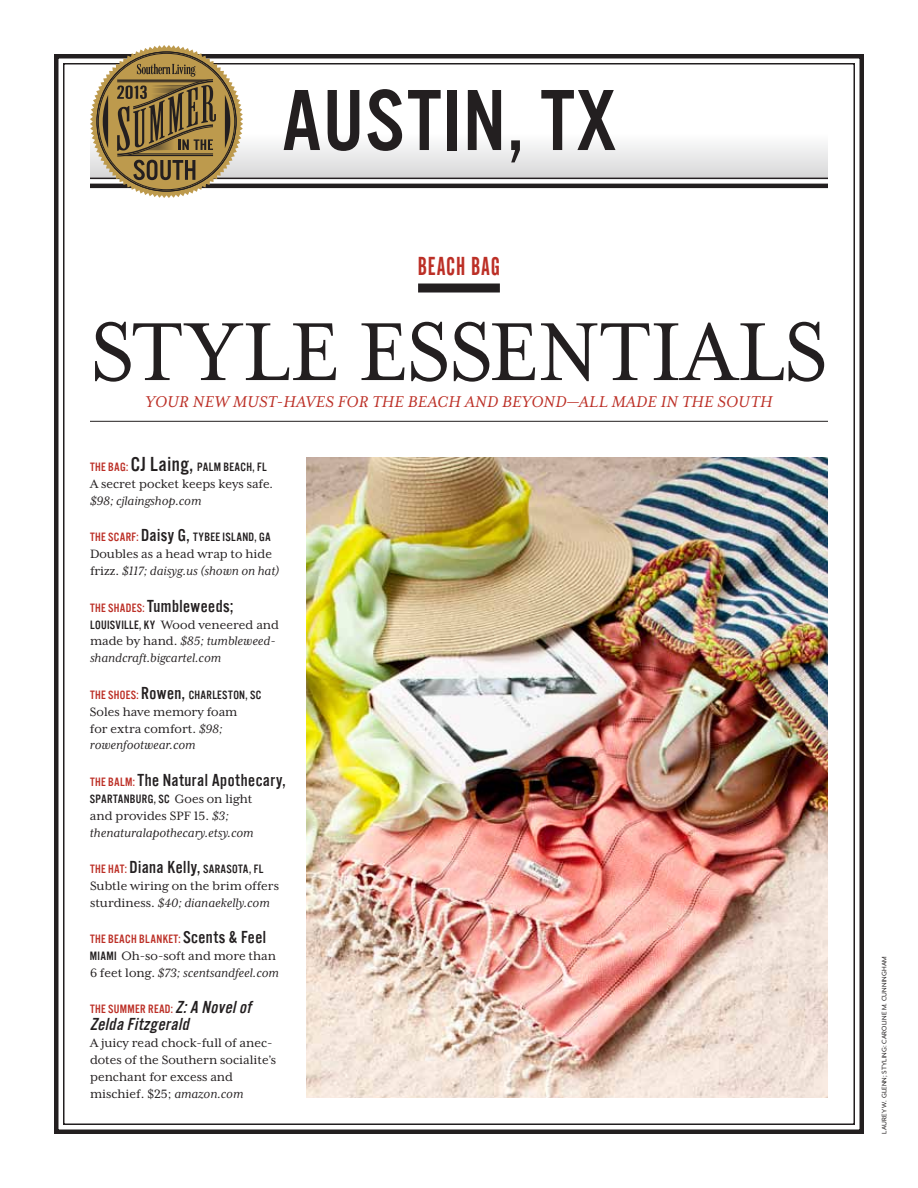
<style>
.page{position:relative;width:918px;height:1188px;background:#fff}
.page>*{position:absolute;margin:0;border:0;box-sizing:border-box;transform-origin:0 0}
.t1{font:94.5px "Mrs Eaves XL Serif Nar OT";letter-spacing:.005em;color:#231f20}
.t2{font:90px "Alternate Gothic Com No 3";letter-spacing:.02em;color:#231f20}
.t3{font:27px "Alternate Gothic Com No 1";color:#bc2f26}
.t4{font:18px "Alternate Gothic Com No 3";letter-spacing:.025em;color:#231f20}
.t5{font:italic 18px "Mrs Eaves XL Serif OT";letter-spacing:.02em;color:#bc2f26}
.t6{font:italic 18px "Alternate Gothic Com No 3";color:#231f20}
.t7{font:13.8px/17px "Mrs Eaves XL Serif OT";color:#231f20}
.t8{font:italic 13.8px/17px "Mrs Eaves XL Serif OT";color:#231f20}
.t9{font:12.6px "Alternate Gothic Com No 3";letter-spacing:.025em;color:#231f20}
.t10{font:12.6px "Alternate Gothic Com No 3";letter-spacing:.025em;color:#bc2f26}
.t11{font:7.5px "Mr Eaves XL San OT";letter-spacing:.025em;color:#231f20}
.s1{color:#bc2f26}
.s2{font-size:21px}
.s3{font-style:italic}
.s4{font-size:18px}
.s5{font-size:12.6px;color:#bc2f26}
.s6{font-family:"Alternate Gothic Com No 3";font-style:normal;font-size:12.6px}
.s7{font-style:normal}
.s8{font-family:"Mrs Eaves XL Serif OT";font-size:13.8px}
.s9{font-size:12.6px}
.s10{font-style:italic;font-size:18px;color:#231f20}
</style>
<div class="page">
<div style="left:54px;top:54px;width:810px;height:1080px;border:4px solid #231f20"></div>
<div style="left:90px;top:90px;width:738px;height:88px;background:linear-gradient(to bottom,#fff,#e0e0e1)"></div>
<hr style="left:90px;top:178px;width:738px;height:1px;background:#231f20">
<hr style="left:90px;top:184px;width:738px;height:4px;background:#231f20">
<svg style="left:90px;top:45px;width:153px;height:153px"></svg>
<hr style="left:90px;top:421px;width:738px;height:1px;background:#231f20">
<img style="left:306px;top:457px;width:522px;height:641px">
<div style="left:418px;top:284px;width:82px;height:9px;background:#231f20"></div>
<h2 class="t2" style="left:281px;top:75px;width:337px">AUSTIN, TX</h2>
<h3 class="t3" style="left:418px;top:252px;width:20px">BEACH</h3>
<h3 class="t3" style="left:471px;top:252px;width:11px">BAG</h3>
<h1 class="t1" style="left:91px;top:304px;width:95px">STYLE</h1>
<h1 class="t1" style="left:359px;top:304px;width:289px">ESSENTIALS</h1>
<h3 class="t5" style="left:145px;top:393px;width:629px">Your new must-haves for the beach and beyond—all made in the South</h3>
<p class="t9" style="left:90px;top:461px;width:178px"><span class="s1">THE BAG:</span> <span class="s2">CJ LAING,</span> PALM BEACH, FL</p>
<p class="t7" style="left:90px;top:475px;width:185px">A secret pocket keeps keys safe<span class="s3">. $98; cjlaingshop.com</span></p>
<p class="t9" style="left:90px;top:531px;width:143px"><span class="s1">THE SCARF:</span> <span class="s4">DAISY G,</span> TYBEE ISLAND</p>
<p class="t9" style="left:255px;top:531px;width:18px">, GA</p>
<p class="t7" style="left:90px;top:546px;width:191px">Doubles as a head wrap to hide frizz. <span class="s3">$117; daisyg.us (shown on hat)</span></p>
<h3 class="t4" style="left:90px;top:597px;width:145px"><span class="s5">THE SHADES:</span> TUMBLEWEEDS;</h3>
<p class="t9" style="left:90px;top:618px;width:11px">LOUIS</p>
<p class="t8" style="left:90px;top:616px;width:191px;text-indent:26px"><span class="s6">VILLE, KY</span> <span class="s7">Wood veneered and made by hand.</span> $85; tumbleweed&shy;shandcraft.bigcartel.com</p>
<p class="t9" style="left:90px;top:688px;width:139px"><span class="s1">THE SHOES:</span> <span class="s4">ROWEN,</span> CHARLESTON</p>
<p class="t9" style="left:246px;top:688px;width:17px">, SC</p>
<p class="t7" style="left:90px;top:703px;width:149px">Soles have memory foam for extra comfort. <span class="s3">$98; rowenfootwear.com</span></p>
<p class="t10" style="left:90px;top:775px;width:25px">THE BALM</p>
<h3 class="t4" style="left:133px;top:771px;width:154px"><span class="s5">:</span> THE NATURAL APOTHECARY,</h3>
<p class="t9" style="left:90px;top:792px;width:164px">SPARTAN BURG, SC <span class="s8">Goes on light</span></p>
<p class="t8" style="left:90px;top:807px;width:165px"><span class="s7">and provides SPF 15.</span> $3; thenaturalapothecary.etsy.com</p>
<h3 class="t4" style="left:90px;top:858px;width:138px"><span class="s5">THE HAT:</span> DIANA KELLY, <span class="s9">SARASOTA</span></h3>
<p class="t9" style="left:249px;top:863px;width:16px">, FL</p>
<p class="t7" style="left:90px;top:877px;width:191px">Subtle wiring on the brim offers sturdiness. <span class="s3">$40; dianaekelly.com</span></p>
<p class="t10" style="left:90px;top:933px;width:56px">THE BEACH BLAN</p>
<h3 class="t4" style="left:163px;top:928px;width:105px"><span class="s5">KET:</span> SCENTS &amp; FEEL</h3>
<p class="t9" style="left:90px;top:950px;width:14px">MIAMI</p>
<p class="t7" style="left:90px;top:948px;width:190px;text-align:right">Oh-so-soft and more than<br>6 feet long. <span class="s3">$73; scentsandfeel.com</span></p>
<p class="t10" style="left:90px;top:1003px;width:166px">THE SUMM ER READ: <span class="s10">Z:A Novelof</span></p>
<h3 class="t6" style="left:90px;top:1015px;width:104px">Zelda Fitzgerald</h3>
<p class="t7" style="left:90px;top:1035px;width:188px">A juicy read chock-full of anec&shy;dotes of the Southern socialite’s penchant for excess and mischief. $25; <span class="s3">amazon.com</span></p>
<p class="t11" style="left:881px;top:1134px;width:179px;rotate:-90deg">laurey W. glenn; styling: caroline m. Cunningham</p>
</div>
